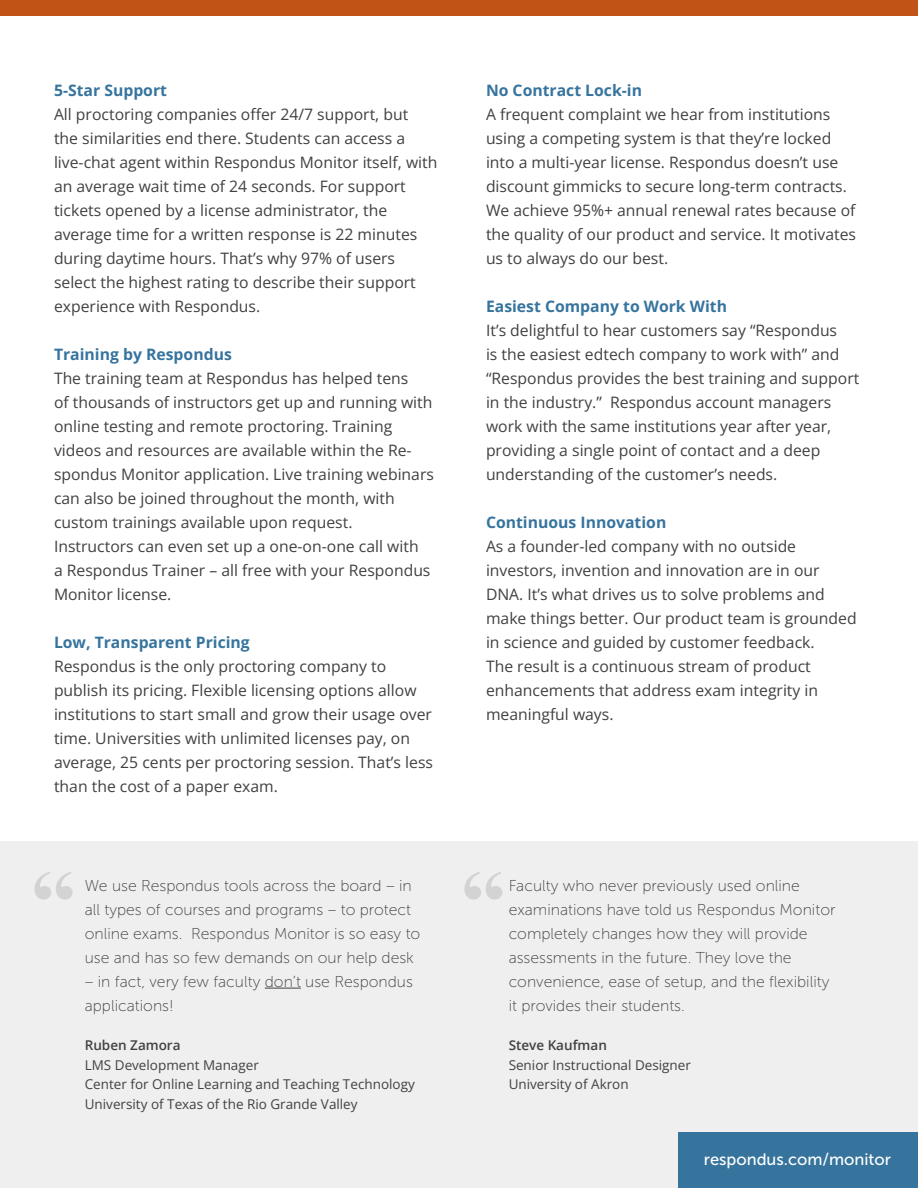
<style>
.page{position:relative;width:918px;height:1188px;background:#fff}
.page>*{position:absolute;margin:0;border:0;box-sizing:border-box;transform-origin:0 0}
.t1{font:16.5px "Museo Sans 500";color:#fff}
.t2{font:15.75px/24px "Open Sans";color:#414042}
.t3{font:15.75px/24px "Museo Sans 100";color:#414042}
.t4{font:700 15.75px "Open Sans";color:#36749e}
.t5{font:13.5px/19.5px "Open Sans";color:#414042}
.t6{font:600 13.5px "Open Sans";color:#414042}
</style>
<div class="page">
<div style="left:0;top:841px;width:918px;height:347px;background:#efeff0"></div>
<div style="left:0;top:0;width:918px;height:15px;background:#c15317"></div>
<svg style="left:464px;top:872px;width:38px;height:28px"></svg>
<svg style="left:35px;top:872px;width:38px;height:28px"></svg>
<hr style="left:265px;top:988px;width:36px;height:1px;background:#414042">
<div style="left:678px;top:1133px;width:240px;height:55px;background:#36749e"></div>
<p class="t4" style="left:54px;top:79px;width:115px">5-Star Support</p>
<p class="t2" style="left:54px;top:102px;width:385px">All proctoring companies offer 24/7 support, but<br>the similarities end there. Students can access a live-chat agent within Respondus Monitor itself, with an average wait time of 24 seconds. For support tickets opened by a license administrator, the average time for a written response is 22 minutes during daytime hours. That’s why 97% of users select the highest rating to describe their support experience with Respondus.</p>
<p class="t4" style="left:54px;top:344px;width:179px">Training by Respondus</p>
<p class="t2" style="left:54px;top:366px;width:382px">The training team at Respondus has helped tens<br>of thousands of instructors get up and running with online testing and remote proctoring. Training videos and resources are available within the Re&shy;spondus Monitor application. Live training webinars can also be joined throughout the month, with custom trainings available upon request.<br>Instructors can even set up a one-on-one call with<br>a Respondus Trainer – all free with your Respondus Monitor license.</p>
<p class="t4" style="left:54px;top:632px;width:197px">Low, Transparent Pricing</p>
<p class="t2" style="left:54px;top:654px;width:381px">Respondus is the only proctoring company to publish its pricing. Flexible licensing options allow institutions to start small and grow their usage over time. Universities with unlimited licenses pay, on average, 25 cents per proctoring session. That’s less than the cost of a paper exam.</p>
<p class="t3" style="left:85px;top:873px;width:337px">We use Respondus tools across the board – in all types of courses and programs – to protect online exams. Respondus Monitor is so easy to use and has so few demands on our help desk</p>
<p class="t3" style="left:85px;top:969px;width:330px">– in fact, very few faculty don’t use Respondus applications!</p>
<p class="t6" style="left:85px;top:1036px;width:97px">Ruben Zamora</p>
<p class="t5" style="left:85px;top:1055px;width:332px">LMS Development Manager<br>Center for Online Learning and Teaching Technology<br>University of Texas of the Rio Grande Valley</p>
<p class="t4" style="left:486px;top:80px;width:158px">No Contract Lock-in</p>
<p class="t2" style="left:486px;top:102px;width:372px">A frequent complaint we hear from institutions using a competing system is that they’re locked into a multi-year license. Respondus doesn’t use discount gimmicks to secure long-term contracts.<br>We achieve 95%+ annual renewal rates because of the quality of our product and service. It motivates us to always do our best.</p>
<p class="t4" style="left:486px;top:296px;width:243px">Easiest Company to Work With</p>
<p class="t2" style="left:486px;top:318px;width:375px">It’s delightful to hear customers say “Respondus<br>is the easiest edtech company to work with” and “Respondus provides the best training and support in the industry.” Respondus account managers work with the same institutions year after year, providing a single point of contact and a deep understanding of the customer’s needs.</p>
<p class="t4" style="left:486px;top:512px;width:182px">Continuous Innovation</p>
<p class="t2" style="left:486px;top:534px;width:372px">As a founder-led company with no outside investors, invention and innovation are in our DNA. It’s what drives us to solve problems and make things better. Our product team is grounded in science and guided by customer feedback.<br>The result is a continuous stream of product enhancements that address exam integrity in meaningful ways.</p>
<p class="t3" style="left:509px;top:873px;width:328px">Faculty who never previously used online examinations have told us Respondus Monitor completely changes how they will provide assessments in the future. They love the convenience, ease of setup, and the flexibility it provides their students.</p>
<p class="t6" style="left:509px;top:1036px;width:100px">Steve Kaufman</p>
<p class="t5" style="left:509px;top:1055px;width:184px">Senior Instructional Designer<br>University of Akron</p>
<p class="t1" style="left:704px;top:1150px;width:189px">respondus.com/monitor</p>
</div>
